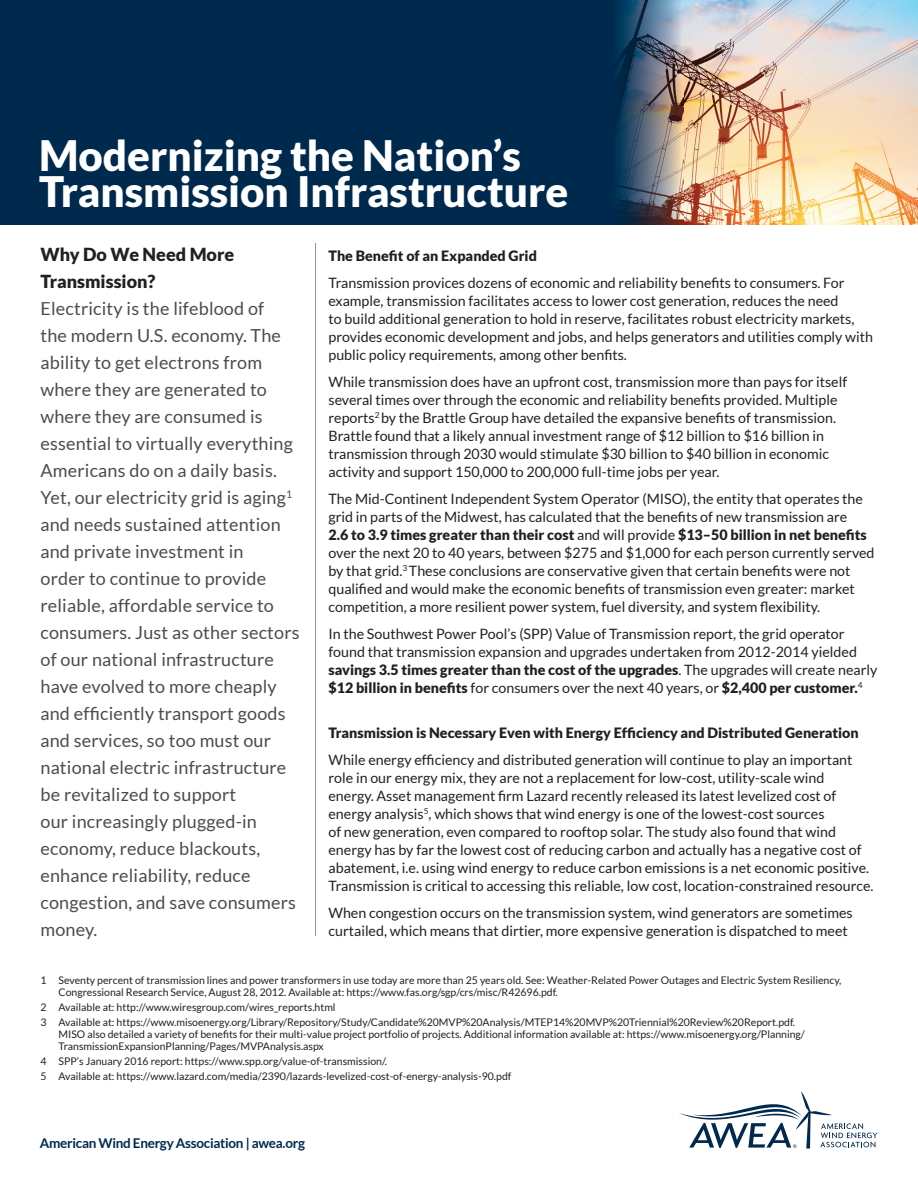
<style>
.page{position:relative;width:918px;height:1188px;background:#fff}
.page>*{position:absolute;margin:0;border:0;box-sizing:border-box;transform-origin:0 0}
.t1{font:900 42px/36px "Lato";color:#fff}
.t2{font:18px/27px "Lato";letter-spacing:.01em;color:#4b4c4d}
.t3{font:900 18px/27px "Lato";color:#231f20}
.t4{font:14.25px/18px "Lato";color:#231f20}
.t5{font:900 14.25px "Lato";color:#231f20}
.t6{font:700 13.5px "Lato";letter-spacing:-.02em;color:#00294e}
.t7{font:10.5px/12px "Lato";color:#231f20}
.s1{font-weight:900}
</style>
<div class="page">
<svg style="left:679px;top:1091px;width:199px;height:58px"></svg>
<div style="left:0;top:0;width:613px;height:225px;background:#00294e"></div>
<img style="left:683px;top:0;width:235px;height:225px">
<img style="left:613px;top:0;width:70px;height:225px">
<hr style="left:315px;top:243px;width:1px;height:693px;background:#939598">
<h1 class="t1" style="left:39px;top:137px;width:531px">Modernizing the Nation’s<br>Transmission Infrastructure</h1>
<p class="t3" style="left:40px;top:241px;width:195px">Why Do We Need More<br>Transmission?</p>
<p class="t2" style="left:40px;top:295px;width:261px">Electricity is the lifeblood of<br>the modern U.S. economy. The ability to get electrons from where they are generated to where they are consumed is essential to virtually everything<br>Americans do on a daily basis.<br>Yet, our electricity grid is aging<sup>1 </sup>and needs sustained attention and private investment in<br>order to continue to provide reliable, affordable service to consumers. Just as other sectors of our national infrastructure have evolved to more cheaply and efficiently transport goods and services, so too must our national electric infrastructure be revitalized to support<br>our increasingly plugged-in economy, reduce blackouts, enhance reliability, reduce congestion, and save consumers money.</p>
<p class="t5" style="left:328px;top:247px;width:210px">The Benefit of an Expanded Grid</p>
<p class="t4" style="left:328px;top:274px;width:546px">Transmission provices dozens of economic and reliability benefits to consumers. For example, transmission facilitates access to lower cost generation, reduces the need<br>to build additional generation to hold in reserve, facilitates robust electricity markets, provides economic development and jobs, and helps generators and utilities comply with public policy requirements, among other benfits.</p>
<p class="t4" style="left:328px;top:373px;width:520px">While transmission does have an upfront cost, transmission more than pays for itself several times over through the economic and reliability benefits provided. Multiple reports<sup>2</sup> by the Brattle Group have detailed the expansive benefits of transmission.<br>Brattle found that a likely annual investment range of $12 billion to $16 billion in transmission through 2030 would stimulate $30 billion to $40 billion in economic activity and support 150,000 to 200,000 full-time jobs per year.</p>
<p class="t4" style="left:328px;top:490px;width:548px">The Mid-Continent Independent System Operator (MISO), the entity that operates the grid in parts of the Midwest, has calculated that the benefits of new transmission are<br><span class="s1">2.6 to 3.9 times greater than their cost</span> and will provide <span class="s1">$13–50 billion in net benefits </span>over the next 20 to 40 years, between $275 and $1,000 for each person currently served by that grid.<sup>3</sup> These conclusions are conservative given that certain benefits were not qualified and would make the economic benefits of transmission even greater: market competition, a more resilient power system, fuel diversity, and system flexibility.</p>
<p class="t4" style="left:328px;top:625px;width:550px">In the Southwest Power Pool’s (SPP) Value of Transmission report, the grid operator found that transmission expansion and upgrades undertaken from 2012-2014 yielded <span class="s1">savings 3.5 times greater than the cost of the upgrades</span>. The upgrades will create nearly <span class="s1">$12 billion in benefits</span> for consumers over the next 40 years, or <span class="s1">$2,400 per customer.</span><sup>4</sup></p>
<p class="t5" style="left:328px;top:724px;width:532px">Transmission is Necessary Even with Energy Efficiency and Distributed Generation</p>
<p class="t4" style="left:328px;top:751px;width:547px">While energy efficiency and distributed generation will continue to play an important role in our energy mix, they are not a replacement for low-cost, utility-scale wind<br>energy. Asset management firm Lazard recently released its latest levelized cost of energy analysis<sup>5</sup>, which shows that wind energy is one of the lowest-cost sources<br>of new generation, even compared to rooftop solar. The study also found that wind energy has by far the lowest cost of reducing carbon and actually has a negative cost of abatement, i.e. using wind energy to reduce carbon emissions is a net economic positive.<br>Transmission is critical to accessing this reliable, low cost, location-constrained resource.</p>
<p class="t4" style="left:329px;top:904px;width:526px">When congestion occurs on the transmission system, wind generators are sometimes curtailed, which means that dirtier, more expensive generation is dispatched to meet</p>
<p class="t7" style="left:58px;top:974px;width:784px;text-indent:-18px">1 Seventy percent of transmission lines and power transformers in use today are more than 25 years old. See: Weather-Related Power Outages and Electric System Resiliency,<br>Congressional Research Service, August 28, 2012. Available at: https://www.fas.org/sgp/crs/misc/R42696.pdf.</p>
<p class="t7" style="left:40px;top:1000px;width:756px;line-height:15px">2 Available at: http://www.wiresgroup.com/wires_reports.html<br>3 Available at: https://www.misoenergy.org/Library/Repository/Study/Candidate%20MVP%20Analysis/MTEP14%20MVP%20Triennial%20Review%20Report.pdf.</p>
<p class="t7" style="left:58px;top:1028px;width:748px">MISO also detailed a variety of benefits for their multi-value project portfolio of projects. Additional information available at: https://www.misoenergy.org/Planning/<br>TransmissionExpansionPlanning/Pages/MVPAnalysis.aspx</p>
<p class="t7" style="left:40px;top:1054px;width:472px;line-height:15px">4 SPP’s January 2016 report: https://www.spp.org/value-of-transmission/.<br>5 Available at: https://www.lazard.com/media/2390/lazards-levelized-cost-of-energy-analysis-90.pdf</p>
<p class="t6" style="left:40px;top:1135px;width:267px">American Wind Energy Association | awea.org</p>
</div>
